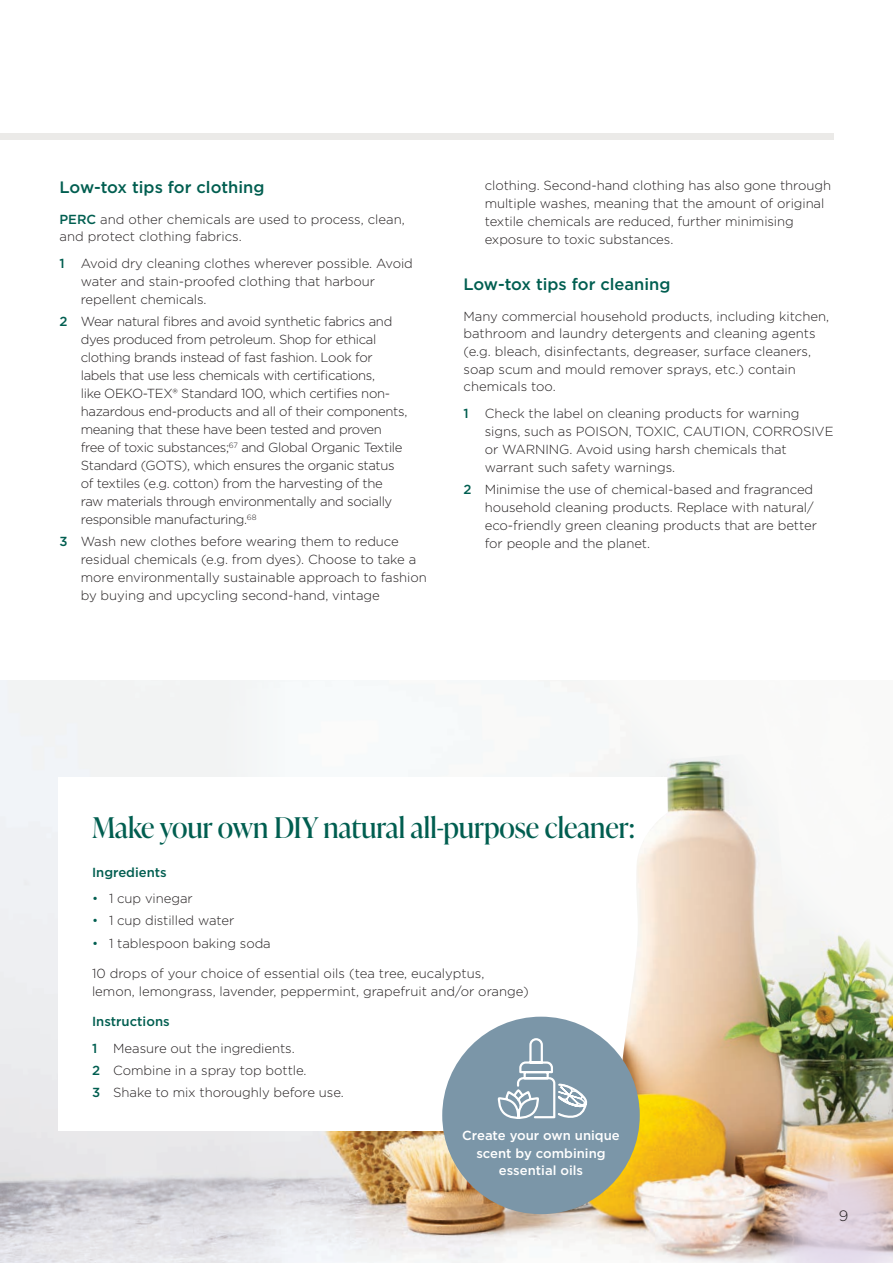
<style>
.page{position:relative;width:893px;height:1263px;background:#fff}
.page>*{position:absolute;margin:0;border:0;box-sizing:border-box;transform-origin:0 0}
.t1{font:28.5px "Ivy Presto Display";color:#005e50}
.t2{font:500 16.5px "Gotham";color:#005e50}
.t3{font:300 15px "Gotham";color:#231f20}
.t4{font:300 13.2px/18px "Gotham";letter-spacing:-.005em;color:#231f20}
.t5{font:300 13.2px/18px "Gotham";letter-spacing:-.025em;color:#231f20}
.t6{font:500 13.2px/17.7px "Gotham";color:#fff;text-align:center}
.t7{font:500 13.2px "Gotham";color:#005e50}
.s1{font-weight:500;color:#005e50}
.s2{color:#005e50}
</style>
<div class="page">
<img style="left:285px;top:680px;width:608px;height:583px">
<div style="left:58px;top:777px;width:649px;height:353px;background:#fff"></div>
<img style="left:614px;top:754px;width:185px;height:377px">
<div style="left:0;top:133px;width:833px;height:7px;background:#ebeae8"></div>
<img style="left:0;top:680px;width:1px;height:583px">
<div style="left:442px;top:1017px;width:198px;height:197px;background:#7b96a8;border-radius:50%"></div>
<svg style="left:497px;top:1038px;width:91px;height:81px"></svg>
<img style="left:763px;top:1149px;width:130px;height:114px">
<p class="t2" style="left:60px;top:177px;width:207px">Low-tox tips for clothing</p>
<p class="t4" style="left:60px;top:210px;width:347px"><span class="s1">PERC</span> and other chemicals are used to process, clean, and protect clothing fabrics.</p>
<p class="t4" style="left:81px;top:254px;width:334px;text-indent:-21px"><span class="s1">1</span> Avoid dry cleaning clothes wherever possible. Avoid water and stain-proofed clothing that harbour repellent chemicals.</p>
<p class="t5" style="left:81px;top:312px;width:328px;text-indent:-21px"><span class="s1">2</span> Wear natural fibres and avoid synthetic fabrics and dyes produced from petroleum. Shop for ethical clothing brands instead of fast fashion. Look for labels that use less chemicals with certifications,<br>like OEKO-TEX® Standard 100, which certifies non&shy;hazardous end-products and all of their components, meaning that these have been tested and proven free of toxic substances;<sup>67</sup> and Global Organic Textile Standard (GOTS), which ensures the organic status of textiles (e.g. cotton) from the harvesting of the raw materials through environmentally and socially responsible manufacturing.<sup>68</sup></p>
<p class="t4" style="left:81px;top:532px;width:347px;text-indent:-21px"><span class="s1">3</span> Wash new clothes before wearing them to reduce residual chemicals (e.g. from dyes). Choose to take a more environmentally sustainable approach to fashion by buying and upcycling second-hand, vintage</p>
<p class="t4" style="left:485px;top:176px;width:348px">clothing. Second-hand clothing has also gone through multiple washes, meaning that the amount of original textile chemicals are reduced, further minimising exposure to toxic substances.</p>
<p class="t2" style="left:463px;top:274px;width:209px">Low-tox tips for cleaning</p>
<p class="t4" style="left:463px;top:307px;width:367px">Many commercial household products, including kitchen, bathroom and laundry detergents and cleaning agents (e.g. bleach, disinfectants, degreaser, surface cleaners, soap scum and mould remover sprays, etc.) contain chemicals too.</p>
<p class="t4" style="left:485px;top:404px;width:350px;text-indent:-21px"><span class="s1">1</span> Check the label on cleaning products for warning signs, such as POISON, TOXIC, CAUTION, CORROSIVE or WARNING. Avoid using harsh chemicals that warrant such safety warnings.</p>
<p class="t4" style="left:485px;top:480px;width:334px;text-indent:-21px"><span class="s1">2</span> Minimise the use of chemical-based and fragranced household cleaning products. Replace with natural/ eco-friendly green cleaning products that are better for people and the planet.</p>
<h1 class="t1" style="left:92px;top:807px;width:544px">Make your own DIY natural all-purpose cleaner:</h1>
<p class="t7" style="left:92px;top:863px;width:76px">Ingredients</p>
<p class="t4" style="left:92px;top:889px;width:102px"><span class="s2">•</span> 1 cup vinegar</p>
<p class="t4" style="left:92px;top:911px;width:144px"><span class="s2">•</span> 1 cup distilled water</p>
<p class="t4" style="left:92px;top:933px;width:180px"><span class="s2">•</span> 1 tablespoon baking soda</p>
<p class="t4" style="left:92px;top:964px;width:438px">10 drops of your choice of essential oils (tea tree, eucalyptus, lemon, lemongrass, lavender, peppermint, grapefruit and/or orange)</p>
<p class="t4" style="left:92px;top:1008px;width:204px;line-height:26.5px"><span class="s1">Instructions<br>1</span> Measure out the ingredients.</p>
<p class="t4" style="left:92px;top:1059px;width:253px;line-height:22.2px"><span class="s1">2</span> Combine in a spray top bottle.<br><span class="s1">3</span> Shake to mix thoroughly before use.</p>
<p class="t6" style="left:462px;top:1126px;width:159px">Create your own unique scent by combining essential oils</p>
<p class="t3" style="left:839px;top:1206px;width:11px">9</p>
</div>
